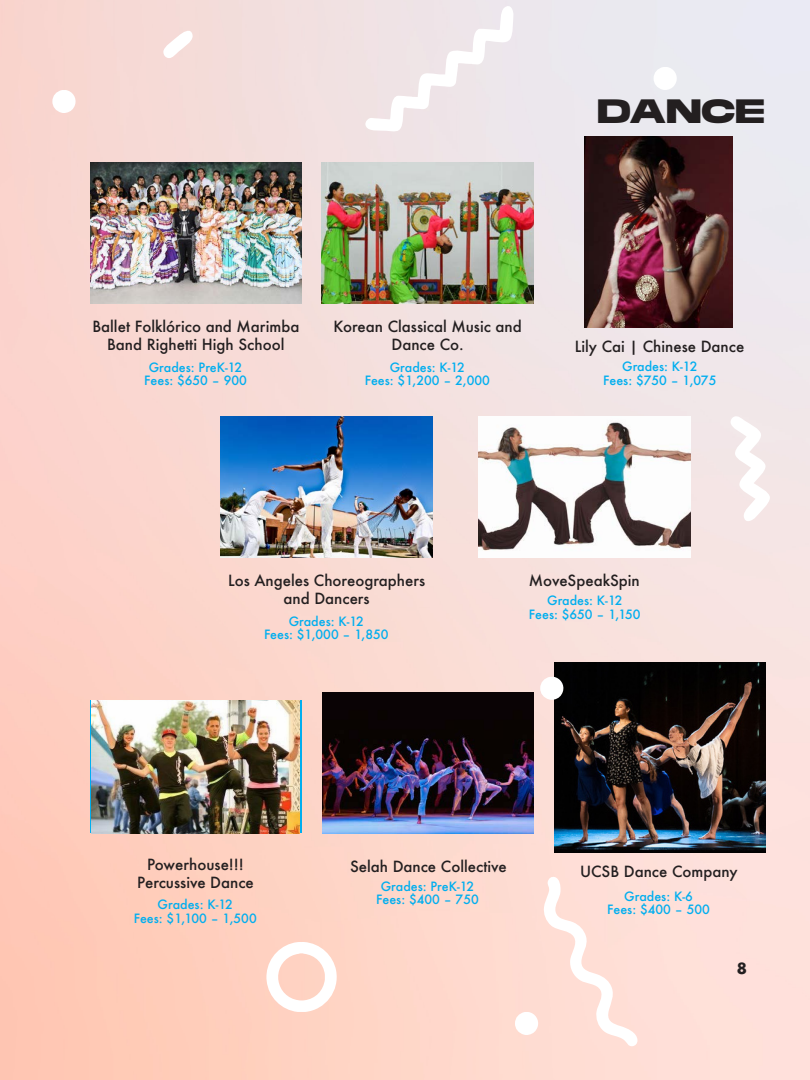
<style>
.page{position:relative;width:810px;height:1080px;background:#fff}
.page>*{position:absolute;margin:0;border:0;box-sizing:border-box;transform-origin:0 0}
.t1{font:700 33.75px "Brachial";color:#231f20}
.t2{font:500 15px/18px "Futura";color:#231f20;text-align:center}
.t3{font:700 15px "Futura";color:#231f20}
.t4{font:500 12.5px "Futura";color:#00aeef}
</style>
<div class="page">
<img style="left:0;top:0;width:810px;height:1080px">
<img style="left:90px;top:163px;width:212px;height:140px">
<img style="left:221px;top:417px;width:211px;height:140px">
<img style="left:322px;top:693px;width:212px;height:140px">
<img style="left:322px;top:163px;width:211px;height:140px">
<img style="left:479px;top:417px;width:211px;height:140px">
<img style="left:554px;top:663px;width:212px;height:190px">
<img style="left:585px;top:137px;width:147px;height:191px">
<img style="left:92px;top:700px;width:207px;height:133px">
<svg style="left:515px;top:876px;width:123px;height:171px;background:#fee2da"></svg>
<svg style="left:653px;top:67px;width:25px;height:23px"></svg>
<svg style="left:52px;top:90px;width:25px;height:23px"></svg>
<svg style="left:730px;top:415px;width:40px;height:109px"></svg>
<svg style="left:266px;top:942px;width:74px;height:70px"></svg>
<svg style="left:540px;top:677px;width:25px;height:23px"></svg>
<svg style="left:364px;top:2px;width:150px;height:130px"></svg>
<svg style="left:163px;top:26px;width:30px;height:32px"></svg>
<p class="t1" style="left:597px;top:90px;width:169px">DANCE</p>
<p class="t2" style="left:92px;top:318px;width:209px">Ballet Folklórico and Marimba<br>Band Righetti High School</p>
<p class="t4" style="left:149px;top:358px;width:95px">Grades: PreK-12</p>
<p class="t4" style="left:144px;top:372px;width:104px">Fees: $650 – 900</p>
<p class="t2" style="left:334px;top:318px;width:190px">Korean Classical Music and<br>Dance Co.</p>
<p class="t4" style="left:390px;top:358px;width:77px">Grades: K-12</p>
<p class="t4" style="left:365px;top:372px;width:127px">Fees: $1,200 – 2,000</p>
<p class="t2" style="left:575px;top:338px;width:171px">Lily Cai | Chinese Dance</p>
<p class="t4" style="left:622px;top:358px;width:77px">Grades: K-12</p>
<p class="t4" style="left:603px;top:372px;width:115px">Fees: $750 – 1,075</p>
<p class="t2" style="left:228px;top:572px;width:199px">Los Angeles Choreographers and Dancers</p>
<p class="t4" style="left:289px;top:613px;width:77px">Grades: K-12</p>
<p class="t4" style="left:264px;top:626px;width:126px">Fees: $1,000 – 1,850</p>
<p class="t2" style="left:529px;top:572px;width:112px">MoveSpeakSpin</p>
<p class="t4" style="left:547px;top:592px;width:77px">Grades: K-12</p>
<p class="t4" style="left:529px;top:606px;width:113px">Fees: $650 – 1,150</p>
<p class="t2" style="left:147px;top:855px;width:98px">Powerhouse!!!</p>
<p class="t2" style="left:137px;top:873px;width:118px">Percussive Dance</p>
<p class="t4" style="left:158px;top:896px;width:77px">Grades: K-12</p>
<p class="t4" style="left:134px;top:910px;width:124px">Fees: $1,100 – 1,500</p>
<p class="t2" style="left:350px;top:857px;width:158px">Selah Dance Collective</p>
<p class="t4" style="left:381px;top:877px;width:95px">Grades: PreK-12</p>
<p class="t4" style="left:376px;top:891px;width:104px">Fees: $400 – 750</p>
<p class="t2" style="left:580px;top:862px;width:159px">UCSB Dance Company</p>
<p class="t4" style="left:624px;top:887px;width:70px">Grades: K-6</p>
<p class="t4" style="left:607px;top:901px;width:104px">Fees: $400 – 500</p>
<p class="t3" style="left:737px;top:958px;width:12px">8</p>
</div>
